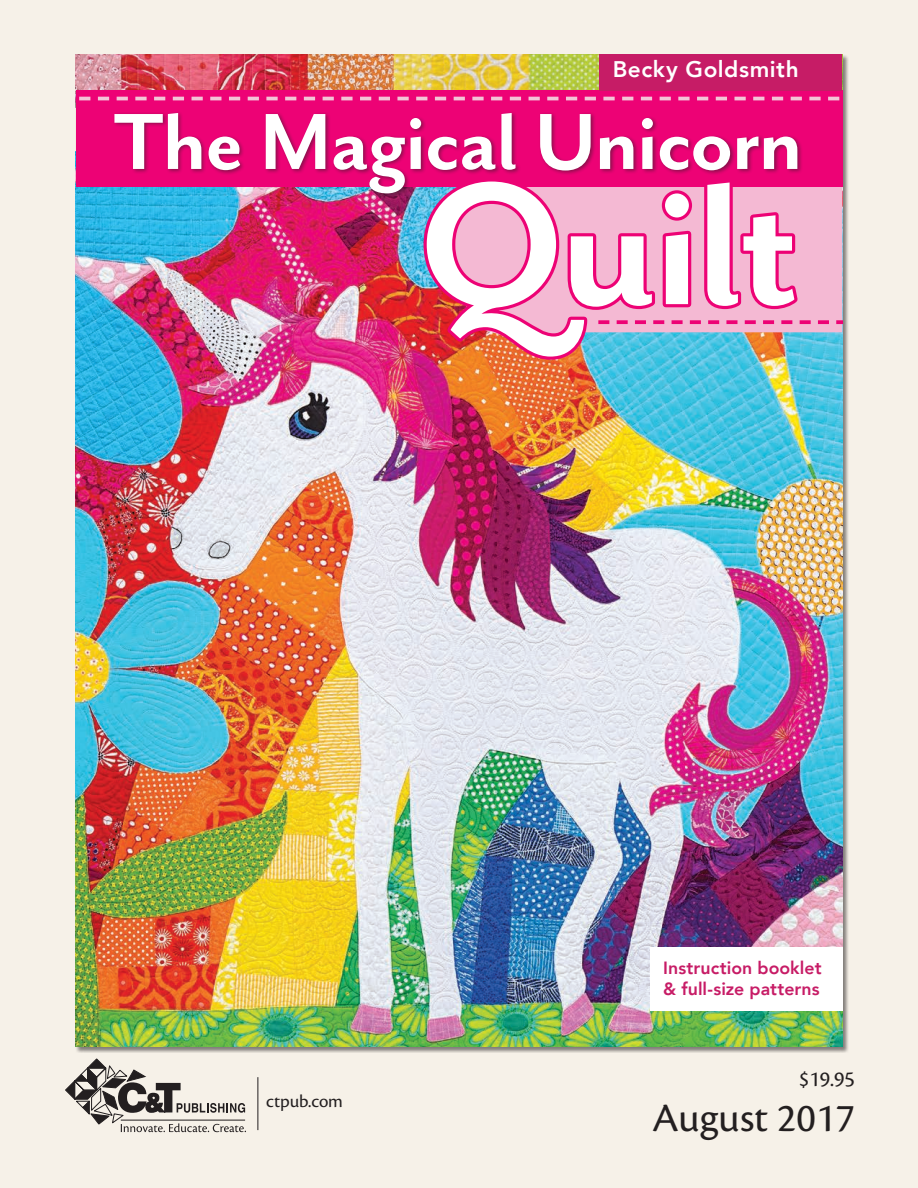
<style>
.page{position:relative;width:918px;height:1188px;background:#f6f1e8}
.page>*{position:absolute;margin:0;border:0;box-sizing:border-box;transform-origin:0 0}
.t1{font:700 198.75px "Mr Eaves San OT";letter-spacing:-.02em;color:#fff}
.t2{font:700 91.5px "Mr Eaves San OT";letter-spacing:-.02em;color:#fff}
.t3{font:42px "Cronos Pro";color:#231f20}
.t4{font:800 22.5px "Avenir";letter-spacing:.02em;color:#fff}
.t5{font:22.5px "Cronos Pro";color:#231f20}
.t6{font:18.6px "Cronos Pro";letter-spacing:-.01em;color:#231f20}
.t7{font:800 17.7px/21.1px "Avenir";letter-spacing:.005em;color:#c71c66}
</style>
<div class="page">
<svg style="left:65px;top:1059px;width:181px;height:73px"></svg>
<hr style="left:121px;top:1120px;width:124px;height:1px;background:#231f20">
<hr style="left:258px;top:1077px;width:1px;height:53px;background:#231f20">
<img style="left:76px;top:187px;width:766px;height:860px">
<img style="left:76px;top:54px;width:524px;height:37px">
<div style="left:650px;top:947px;width:192px;height:64px;background:#fff"></div>
<div style="left:76px;top:91px;width:766px;height:96px;background:#ed0275"></div>
<div style="left:113px;top:111px;width:690px;height:88px;background:#231f20;opacity:.48"></div>
<svg style="left:420px;top:175px;width:422px;height:188px;background:#dd86b1"></svg>
<div style="left:600px;top:54px;width:242px;height:37px;background:#c61c66"></div>
<svg style="left:79px;top:97px;width:761px;height:3px"></svg>
<p class="t4" style="left:613px;top:49px;width:187px">Becky Goldsmith</p>
<p class="t2" style="left:114px;top:90px;width:691px">The Magical Unicorn</p>
<p class="t1" style="left:419px;top:132px;width:382px">Quilt</p>
<p class="t6" style="left:266px;top:1091px;width:78px">ctpub.com</p>
<p class="t7" style="left:663px;top:956px;width:160px">Instruction booklet &amp; full-size patterns</p>
<p class="t5" style="left:799px;top:1066px;width:58px">$19.95</p>
<h3 class="t3" style="left:652px;top:1093px;width:204px">August 2017</h3>
</div>
